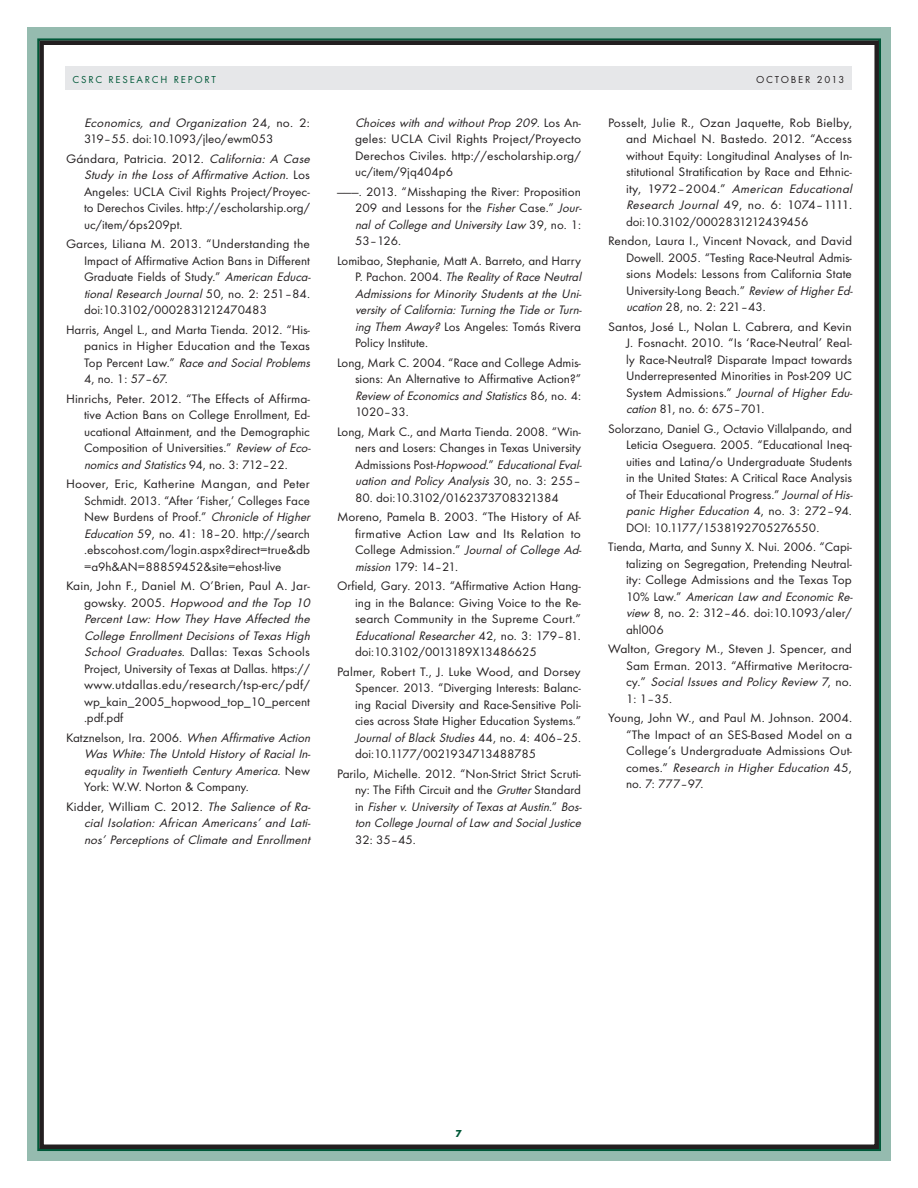
<style>
.page{position:relative;width:918px;height:1188px;background:#fff}
.page>*{position:absolute;margin:0;border:0;box-sizing:border-box;transform-origin:0 0}
._03works{font:12.75px/16.5px "Futura T";color:#231f20;scale:1.06 1}
._03works-2{font:12.75px/16.5px "Futura T";color:#231f20}
._03works-3{font:12.75px/16.5px "Futura T";color:#231f20;scale:1.05 1}
._03works-4{font:italic 12.75px/16.5px "Futura T";color:#231f20}
._03works-5{font:12.75px/16.5px "Futura T";color:#231f20;scale:1.04 1}
._03works-6{font:italic 12.75px/16.5px "Futura T";color:#231f20;text-align:justify;scale:1.04 1}
.t1{font:10.5px "Futura T";letter-spacing:.17em;color:#005838}
.t2{font:10.5px "Futura T";letter-spacing:.17em;color:#231f20}
.t3{font:700 10.5px "Futura T";color:#005838}
.s1{font-style:italic}
.s2{font-style:normal}
</style>
<div class="page">
<div style="left:27px;top:27px;width:864px;height:1134px;border:12px solid #95bbaf"></div>
<div style="left:39px;top:40px;width:840px;height:1109px;border:4px solid #231f20"></div>
<div style="left:65px;top:66px;width:787px;height:24px;background:#e6e7e9"></div>
<p class="t1" style="left:73px;top:74px;width:145px">CSRC RESEARCH REPORT</p>
<p class="t2" style="left:756px;top:74px;width:90px">OCTOBER 2013</p>
<p class="_03works" style="left:84px;top:114px;width:215px"><span class="s1">Economics, and Organization</span> 2 4 , n o . 2 :<br>319–55. doi:10.1093/jleo/ewm053</p>
<p class="_03works" style="left:84px;top:150px;width:218px;text-indent:-18px">Gándara, Patricia. 2012. <span class="s1">California: A Case Study in the Loss of Affirmative Action.</span> L o s Angeles: UCLA Civil Rights Project/Proyec&shy;to Derechos Civiles. http://escholarship.org/ uc/item/6ps209pt.</p>
<p class="_03works-3" style="left:84px;top:236px;width:220px;text-indent:-18px">Garces, Liliana M. 2013. “Understanding the Impact of Affirmative Action Bans in Different Graduate Fields of Study.” <span class="s1">American Educa&shy;tional Research Journal</span> 5 0, n o . 2 : 2 5 1 – 8 4 . doi:10.3102/0002831212470483</p>
<p class="_03works-2" style="left:84px;top:321px;width:231px;text-indent:-18px">Harris, Angel L., and Marta Tienda. 2012. “His&shy;panics in Higher Education and the Texas To p Pe rc e n t L a w. ” <span class="s1">Race and Social Problems </span>4, no. 1: 57–67.</p>
<p class="_03works" style="left:84px;top:390px;width:218px;text-indent:-18px">Hinrichs, Peter. 2012. “The Effects of Affirma&shy;tive Action Bans on College Enrollment, Ed&shy;ucational Attainment, and the Demographic Composition of Universities.” <span class="s1">Review of Eco&shy;nomicsand Statistics</span>94 , n o . 3 : 7 1 2 – 2 2 .</p>
<p class="_03works" style="left:84px;top:476px;width:218px;text-indent:-18px">Hoover, Eric, Katherine Mangan, and Peter Schmidt. 2013. “After ‘Fisher,’ Colleges Face New Burdens of Proof.” <span class="s1">Chronicle of Higher Education</span> 59, no. 41: 18–20. http://search .ebscohost.com/login.aspx?direct=true&amp;db =a9h&amp;AN=88859452&amp;site=ehost-live</p>
<p class="_03works" style="left:84px;top:578px;width:218px;text-indent:-18px">Kain, John F., Daniel M. O’Brien, Paul A. Jar&shy;g ows ky. 2 0 0 5 . <span class="s1">Hopwood and the Top 10<br>Percent Law: How They Have Affected the College Enrollment Decisions of Texas High School Graduates</span>. Dallas: Texas Schools Project, University of Texas at Dallas. https:// www.utdallas.edu/research/tsp-erc/pdf/ wp_kain_2005_hopwood_top_10_percent .pdf.pdf</p>
<p class="_03works-4" style="left:84px;top:729px;width:231px;text-indent:-18px"><span class="s2">Ka tz n e l s o n , I ra . 2 0 0 6 .</span> When Affirmative Action Was White: The Untold History of Racial In&shy;equality in Twentieth Century America. <span class="s2">N e w York: W.W. Norton &amp; Company.</span></p>
<p class="_03works-6" style="left:84px;top:798px;width:222px;text-indent:-18px"><span class="s2">Kidder, William C. 2012.</span> The Salience of Ra&shy;cial Isolation: African Americans’ and Lati&shy;nos’ Perceptions of Climate and Enrollment</p>
<p class="_03works-2" style="left:355px;top:114px;width:228px;text-align:justify"><span class="s1">Choices with and without Prop 209.</span> L o s A n - geles: UCLA Civil Rights Project/Proyecto Derechos Civiles. http://escholarship.org/ uc/item/9jq404p6</p>
<p class="_03works-5" style="left:355px;top:183px;width:222px;text-indent:-18px">———. 2013. “Misshaping the River: Proposition 209 and Lessons for the <span class="s1">Fisher</span> Case.” <span class="s1">Jour&shy;nalofCollege and University Law</span> 3 9 , n o . 1 :<br>53–126.</p>
<p class="_03works-4" style="left:355px;top:252px;width:231px;text-indent:-18px"><span class="s2">Lomibao, Stephanie, Matt A. Barreto, and Harry P. Pa c h o n . 2 0 0 4 .</span> The Reality ofRace Neutral Admissions for Minority Students at the Uni&shy;versity of California: Turning the Tide or Turn&shy;ing Them Away? <span class="s2">Los Angeles: Tomás Rivera Policy Institute.</span></p>
<p class="_03works-2" style="left:355px;top:354px;width:228px;text-align:justify;text-indent:-18px">Long, Mark C. 2004. “Race and College Admis&shy;sions: An Alternative to Affirmative Action?” <span class="s1">Review ofEconomicsand Statistics</span>8 6 , n o . 4 :<br>1020–33.</p>
<p class="_03works-2" style="left:355px;top:423px;width:231px;text-indent:-18px">Long, Mark C., and Marta Tienda. 2008. “Win&shy;ners and Losers: Changes in Texas University A d m i s s i o n s Po s t- <span class="s1">Hopwood</span>. ” <span class="s1">EducationalEval&shy;uation and Policy Analysis</span> 3 0 , n o . 3 : 2 5 5 –</p>
<p class="_03works-2" style="left:355px;top:489px;width:205px">80. doi:10.3102/0162373708321384</p>
<p class="_03works-3" style="left:355px;top:509px;width:220px;text-indent:-18px">Moreno, Pamela B. 2003. “The History of Af&shy;firmative Action Law and Its Relation to College Admission.” <span class="s1">Journal of College Ad&shy;mission</span> 179: 14–21.</p>
<p class="_03works-2" style="left:355px;top:578px;width:227px;text-align:justify;text-indent:-18px">Orfield, Gary. 2013. “Affirmative Action Hang&shy;ing in the Balance: Giving Voice to the Re&shy;search Community in the Supreme Court.” <span class="s1">Educational Researcher</span> 4 2 , n o . 3 : 17 9 – 8 1 . doi:10.3102/0013189X13486625</p>
<p class="_03works" style="left:355px;top:663px;width:215px;text-align:justify;text-indent:-18px">Palmer, Robert T., J. Luke Wood, and Dorsey Spencer. 2013. “Diverging Interests: Balanc&shy;ing Racial Diversity and Race-Sensitive Poli&shy;cies across State Higher Education Systems.” <span class="s1">JournalofBlackStudies</span> 4 4 , n o . 4 : 4 0 6 – 2 5 . doi:10.1177/0021934713488785</p>
<p class="_03works-2" style="left:355px;top:765px;width:231px;text-indent:-18px">Parilo, Michelle. 2012. “Non-Strict Strict Scruti&shy;ny: The Fifth Circuit and the <span class="s1">Grutter</span>Standard i n <span class="s1">Fisherv.University ofTexasatAustin</span>. ” <span class="s1">Bos&shy;ton College JournalofLaw and SocialJustice </span>32: 35–45.</p>
<p class="_03works" style="left:626px;top:114px;width:218px;text-indent:-18px">Posselt, Julie R., Ozan Jaquette, Rob Bielby, and Michael N. Bastedo. 2012. “Access without Equity: Longitudinal Analyses of In&shy;stitutional Stratification by Race and Ethnic&shy;i ty, 1 9 7 2 – 2 0 0 4 . ” <span class="s1">American Educational Research Journal</span> 49, no. 6: 1074–1111. doi:10.3102/0002831212439456</p>
<p class="_03works-3" style="left:626px;top:233px;width:220px;text-indent:-18px">Rendon, Laura I., Vincent Novack, and David Dowell. 2005. “Testing Race-Neutral Admis&shy;sions Models: Lessons from California State University-Long Beach.” <span class="s1">Review ofHigherEd&shy;ucation</span> 28, no. 2: 221–43.</p>
<p class="_03works" style="left:626px;top:318px;width:218px;text-indent:-18px">Santos, José L., Nolan L. Cabrera, and Kevin J. Fosnacht. 2010. “Is ‘Race-Neutral’ Real&shy;ly Race-Neutral? Disparate Impact towards Underrepresented Minorities in Post-209 UC System Admissions.” <span class="s1">Journal of Higher Edu&shy;cation</span> 81, no. 6: 675–701.</p>
<p class="_03works-2" style="left:626px;top:420px;width:231px;text-indent:-18px">Solorzano, Daniel G., Octavio Villalpando, and Leticia Oseguera. 2005. “Educational Ineq&shy;uities and Latina/o Undergraduate Students in the United States: A Critical Race Analysis of Their Educational Progress.” <span class="s1">JournalofHis&shy;panic Higher Education</span> 4 , n o . 3 : 2 7 2 – 94 .<br>DOI: 10.1177/1538192705276550.</p>
<p class="_03works-2" style="left:626px;top:539px;width:231px;text-indent:-18px">Tienda, Marta, and Sunny X. Nui. 2006. “Capi&shy;talizing on Segregation, Pretending Neutral&shy;ity: College Admissions and the Texas Top 1 0 % L a w. ” <span class="s1">American Law and Economic Re&shy;view</span> 8, no. 2: 312–46. doi:10.1093/aler/ ahl006</p>
<p class="_03works" style="left:626px;top:641px;width:215px;text-align:justify;text-indent:-18px">Walton, Gregory M., Steven J. Spencer, and Sam Erman. 2013. “Affirmative Meritocra&shy;c y . ” <span class="s1">Social Issues and Policy Review</span> 7, n o .<br>1: 1–35.</p>
<p class="_03works-3" style="left:626px;top:710px;width:217px;text-align:justify;text-indent:-18px">Young, John W., and Paul M. Johnson. 2004. “The Impact of an SES-Based Model on a College’s Undergraduate Admissions Out&shy;c o m e s . ” <span class="s1">Research in Higher Education</span> 4 5 , no. 7: 777–97.</p>
<p class="t3" style="left:455px;top:1127px;width:8px">7</p>
</div>
